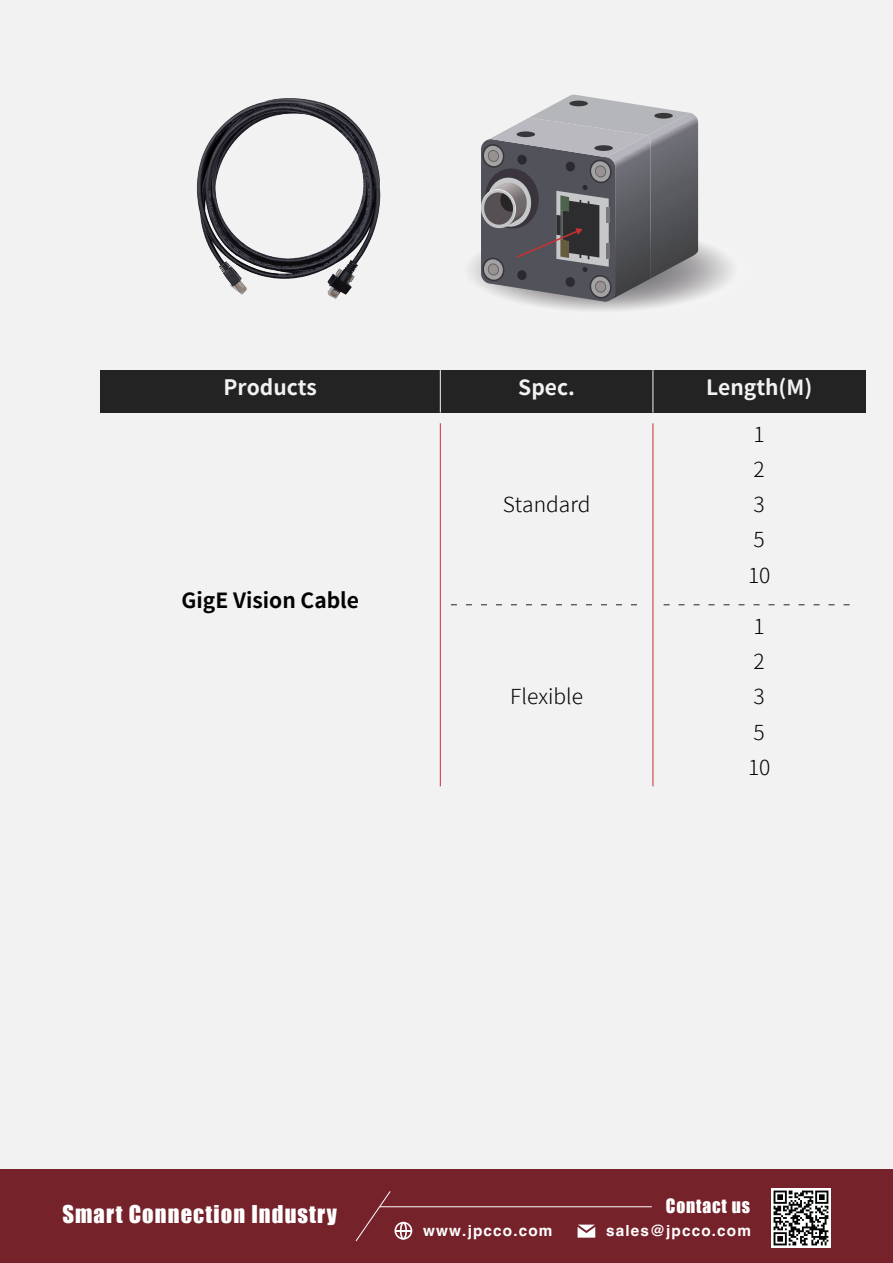
<style>
.page{position:relative;width:893px;height:1263px;background:#f1f2f1}
.page>*{position:absolute;margin:0;border:0;box-sizing:border-box;transform-origin:0 0}
.t1{font:22.5px "Impact";letter-spacing:.05em;color:#fff}
.t2{font:300 21px/35.2px "Taipei Sans TC Beta";color:#030303}
.t3{font:700 21px "Taipei Sans TC Beta";color:#f1f2f1}
.t4{font:700 21px "Taipei Sans TC Beta";color:#030303}
.t5{font:18.15px "Impact";letter-spacing:.05em;color:#fff;scale:.96 1}
.t6{font:700 15.3px "Helvetica";letter-spacing:.075em;color:#fff}
</style>
<div class="page">
<div style="left:0;top:1169px;width:893px;height:94px;background:#76222b"></div>
<svg style="left:578px;top:1224px;width:17px;height:13px"></svg>
<img style="left:771px;top:1188px;width:59px;height:59px">
<svg style="left:355px;top:1191px;width:57px;height:50px"></svg>
<hr style="left:380px;top:1206px;width:272px;height:1px;background:#fff">
<img style="left:197px;top:98px;width:184px;height:201px">
<svg style="left:470px;top:226px;width:262px;height:85px"></svg>
<svg style="left:480px;top:95px;width:218px;height:207px;background:#7d7d81"></svg>
<hr style="left:653px;top:423px;width:1px;height:363px;background:#cc3031">
<div style="left:100px;top:370px;width:765px;height:43px;background:#222322"></div>
<hr style="left:440px;top:370px;width:1px;height:43px;background:#f1f2f1">
<hr style="left:653px;top:370px;width:1px;height:43px;background:#f1f2f1">
<hr style="left:440px;top:423px;width:1px;height:363px;background:#cc3031">
<svg style="left:451px;top:604px;width:186px;height:1px"></svg>
<svg style="left:664px;top:604px;width:186px;height:1px"></svg>
<h2 class="t3" style="left:223px;top:375px;width:95px">Products</h2>
<h2 class="t4" style="left:181px;top:589px;width:179px">GigE Vision Cable</h2>
<h2 class="t3" style="left:518px;top:375px;width:58px">Spec.</h2>
<h2 class="t2" style="left:503px;top:487px;width:89px">Standard</h2>
<h2 class="t2" style="left:510px;top:679px;width:74px">Flexible</h2>
<h2 class="t3" style="left:706px;top:375px;width:108px">Length(M)</h2>
<h2 class="t2" style="left:748px;top:417px;width:24px">1<br>2<br>3<br>5<br>10</h2>
<h2 class="t2" style="left:748px;top:609px;width:24px">1<br>2<br>3<br>5<br>10</h2>
<h1 class="t1" style="left:62px;top:1197px;width:276px">Smart Connection Industry</h1>
<p class="t5" style="left:666px;top:1191px;width:89px">Contact us</p>
<p class="t6" style="left:423px;top:1221px;width:131px">www.jpcco.com</p>
<p class="t6" style="left:606px;top:1221px;width:146px">sales@jpcco.com</p>
</div>
